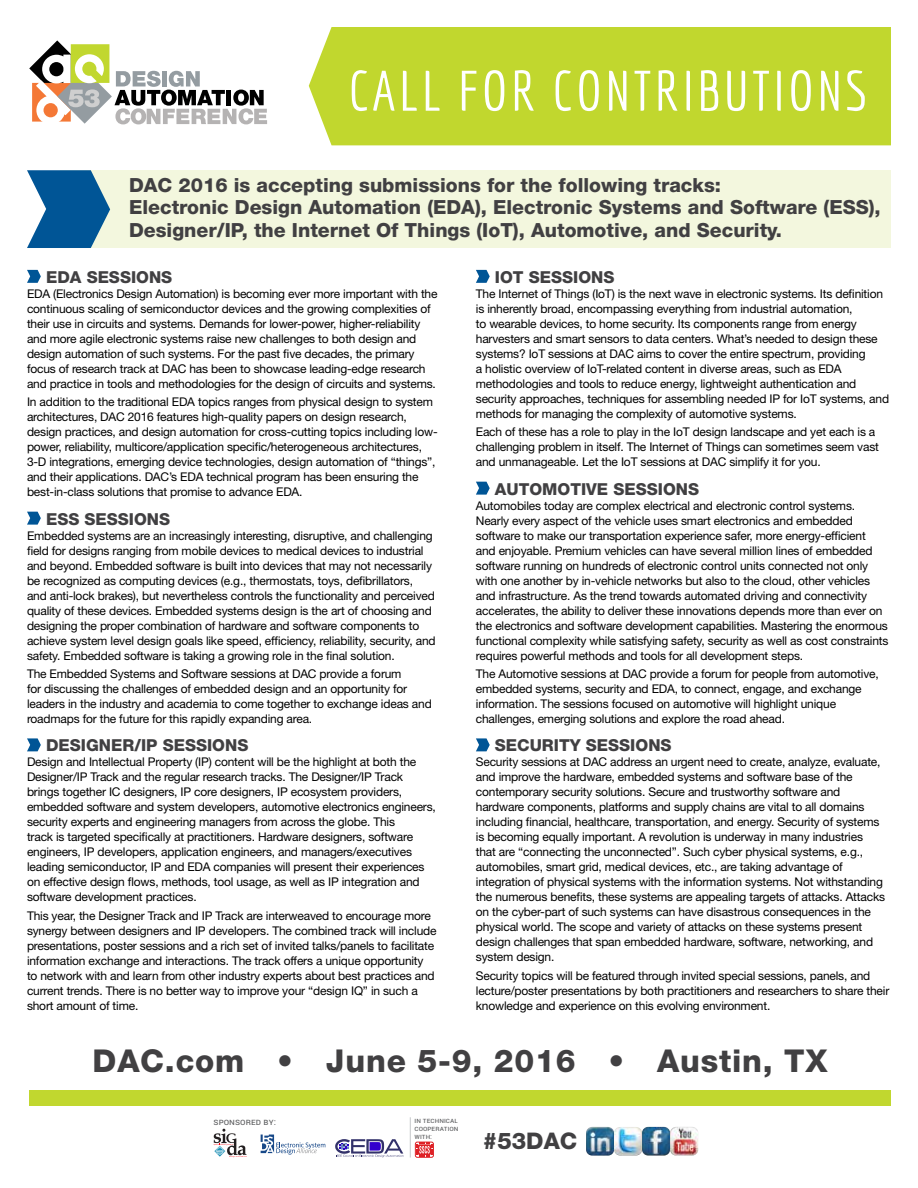
<style>
.page{position:relative;width:918px;height:1188px;background:#fff}
.page>*{position:absolute;margin:0;border:0;box-sizing:border-box;transform-origin:0 0}
.t1{font:55.5px "Economica";letter-spacing:.05em;color:#fff}
.t2{font:800 31.5px "Helvetica Neue LT Std";letter-spacing:.025em;color:#414042}
.t3{font:800 22.95px "Helvetica Neue LT Std";color:#414042}
.t4{font:800 19.5px/22.5px "Helvetica Neue LT Std";color:#414042}
.t5{font:800 16.5px "Helvetica Neue LT Std";color:#414042}
.t6{font:12px/15px "Helvetica Neue LT Std";letter-spacing:-.015em;color:#000}
.t7{font:9.15px "Roboto";color:#5f6062}
.t8{font:7.35px/7.8px "Roboto";color:#5f6062;text-align:justify}
</style>
<div class="page">
<div style="left:29px;top:1091px;width:862px;height:15px;background:#c1d72f"></div>
<div style="left:60px;top:170px;width:831px;height:78px;background:#f3f7de"></div>
<svg style="left:335px;top:1139px;width:69px;height:18px"></svg>
<svg style="left:214px;top:1129px;width:33px;height:28px"></svg>
<div style="left:415px;top:1142px;width:19px;height:15px;border:1px solid #de2126;border-radius:2px"></div>
<svg style="left:416px;top:1143px;width:17px;height:14px"></svg>
<hr style="left:410px;top:1117px;width:1px;height:41px;background:#c6c8ca">
<svg style="left:261px;top:1135px;width:64px;height:20px"></svg>
<img style="left:586px;top:1127px;width:112px;height:29px">
<svg style="left:29px;top:40px;width:238px;height:84px"></svg>
<div style="left:309px;top:27px;width:582px;height:118px;background:#c1d72e"></div>
<svg style="left:27px;top:270px;width:14px;height:13px"></svg>
<svg style="left:27px;top:512px;width:14px;height:13px"></svg>
<svg style="left:27px;top:738px;width:14px;height:13px"></svg>
<svg style="left:476px;top:270px;width:14px;height:13px"></svg>
<svg style="left:476px;top:482px;width:14px;height:13px"></svg>
<svg style="left:476px;top:738px;width:14px;height:13px"></svg>
<svg style="left:27px;top:170px;width:83px;height:78px"></svg>
<h1 class="t1" style="left:348px;top:59px;width:520px">CALL FOR CONTRIBUTIONS</h1>
<h3 class="t4" style="left:129px;top:173px;width:753px">DAC 2016 is accepting submissions for the following tracks:<br>Electronic Design Automation (EDA), Electronic Systems and Software (ESS),<br>Designer/IP, the Internet Of Things (IoT), Automotive, and Security.</h3>
<h3 class="t5" style="left:46px;top:267px;width:128px">EDA SESSIONS</h3>
<p class="t6" style="left:27px;top:286px;width:412px">EDA (Electronics Design Automation) is becoming ever more important with the continuous scaling of semiconductor devices and the growing complexities of their use in circuits and systems. Demands for lower-power, higher-reliability and more agile electronic systems raise new challenges to both design and design automation of such systems. For the past five decades, the primary focus of research track at DAC has been to showcase leading-edge research and practice in tools and methodologies for the design of circuits and systems.</p>
<p class="t6" style="left:27px;top:394px;width:412px">In addition to the traditional EDA topics ranges from physical design to system architectures, DAC 2016 features high-quality papers on design research, design practices, and design automation for cross-cutting topics including low&shy;power, reliability, multicore/application specific/heterogeneous architectures, 3-D integrations, emerging device technologies, design automation of “things”, and their applications. DAC’s EDA technical program has been ensuring the best-in-class solutions that promise to advance EDA.</p>
<h3 class="t5" style="left:46px;top:509px;width:126px">ESS SESSIONS</h3>
<p class="t6" style="left:27px;top:528px;width:410px">Embedded systems are an increasingly interesting, disruptive, and challenging field for designs ranging from mobile devices to medical devices to industrial and beyond. Embedded software is built into devices that may not necessarily be recognized as computing devices (e.g., thermostats, toys, defibrillators, and anti-lock brakes), but nevertheless controls the functionality and perceived quality of these devices. Embedded systems design is the art of choosing and designing the proper combination of hardware and software components to achieve system level design goals like speed, efficiency, reliability, security, and safety. Embedded software is taking a growing role in the final solution.</p>
<p class="t6" style="left:27px;top:666px;width:406px">The Embedded Systems and Software sessions at DAC provide a forum<br>for discussing the challenges of embedded design and an opportunity for leaders in the industry and academia to come together to exchange ideas and roadmaps for the future for this rapidly expanding area.</p>
<h3 class="t5" style="left:46px;top:736px;width:204px">DESIGNER/IP SESSIONS</h3>
<p class="t6" style="left:27px;top:754px;width:410px">Design and Intellectual Property (IP) content will be the highlight at both the Designer/IP Track and the regular research tracks. The Designer/IP Track brings together IC designers, IP core designers, IP ecosystem providers, embedded software and system developers, automotive electronics engineers, security experts and engineering managers from across the globe. This<br>track is targeted specifically at practitioners. Hardware designers, software engineers, IP developers, application engineers, and managers/executives leading semiconductor, IP and EDA companies will present their experiences on effective design flows, methods, tool usage, as well as IP integration and software development practices.</p>
<p class="t6" style="left:27px;top:908px;width:411px">This year, the Designer Track and IP Track are interweaved to encourage more synergy between designers and IP developers. The combined track will include presentations, poster sessions and a rich set of invited talks/panels to facilitate information exchange and interactions. The track offers a unique opportunity to network with and learn from other industry experts about best practices and current trends. There is no better way to improve your “design IQ” in such a short amount of time.</p>
<h3 class="t5" style="left:495px;top:267px;width:121px">IOT SESSIONS</h3>
<p class="t6" style="left:476px;top:286px;width:415px">The Internet of Things (IoT) is the next wave in electronic systems. Its definition is inherently broad, encompassing everything from industrial automation,<br>to wearable devices, to home security. Its components range from energy harvesters and smart sensors to data centers. What’s needed to design these systems? IoT sessions at DAC aims to cover the entire spectrum, providing<br>a holistic overview of IoT-related content in diverse areas, such as EDA methodologies and tools to reduce energy, lightweight authentication and security approaches, techniques for assembling needed IP for IoT systems, and methods for managing the complexity of automotive systems.</p>
<p class="t6" style="left:476px;top:424px;width:405px">Each of these has a role to play in the IoT design landscape and yet each is a challenging problem in itself. The Internet of Things can sometimes seem vast and unmanageable. Let the IoT sessions at DAC simplify it for you.</p>
<h3 class="t5" style="left:495px;top:479px;width:206px">AUTOMOTIVE SESSIONS</h3>
<p class="t6" style="left:476px;top:498px;width:414px">Automobiles today are complex electrical and electronic control systems.<br>Nearly every aspect of the vehicle uses smart electronics and embedded software to make our transportation experience safer, more energy-efficient and enjoyable. Premium vehicles can have several million lines of embedded software running on hundreds of electronic control units connected not only with one another by in-vehicle networks but also to the cloud, other vehicles and infrastructure. As the trend towards automated driving and connectivity accelerates, the ability to deliver these innovations depends more than ever on the electronics and software development capabilities. Mastering the enormous functional complexity while satisfying safety, security as well as cost constraints requires powerful methods and tools for all development steps.</p>
<p class="t6" style="left:476px;top:666px;width:404px">The Automotive sessions at DAC provide a forum for people from automotive, embedded systems, security and EDA, to connect, engage, and exchange information. The sessions focused on automotive will highlight unique challenges, emerging solutions and explore the road ahead.</p>
<h3 class="t5" style="left:495px;top:736px;width:178px">SECURITY SESSIONS</h3>
<p class="t6" style="left:476px;top:754px;width:411px">Security sessions at DAC address an urgent need to create, analyze, evaluate, and improve the hardware, embedded systems and software base of the contemporary security solutions. Secure and trustworthy software and hardware components, platforms and supply chains are vital to all domains including financial, healthcare, transportation, and energy. Security of systems is becoming equally important. A revolution is underway in many industries that are “connecting the unconnected”. Such cyber physical systems, e.g., automobiles, smart grid, medical devices, etc., are taking advantage of integration of physical systems with the information systems. Not withstanding the numerous benefits, these systems are appealing targets of attacks. Attacks on the cyber-part of such systems can have disastrous consequences in the physical world. The scope and variety of attacks on these systems present design challenges that span embedded hardware, software, networking, and system design.</p>
<p class="t6" style="left:476px;top:968px;width:415px">Security topics will be featured through invited special sessions, panels, and lecture/poster presentations by both practitioners and researchers to share their knowledge and experience on this evolving environment.</p>
<h2 class="t2" style="left:93px;top:1042px;width:736px">DAC.com • June 5-9, 2016 • Austin, TX</h2>
<p class="t7" style="left:214px;top:1115px;width:64px">sponsored by:</p>
<p class="t8" style="left:415px;top:1117px;width:46px">in technical cooperation with:</p>
<h3 class="t3" style="left:483px;top:1128px;width:96px">#53DAC</h3>
</div>
